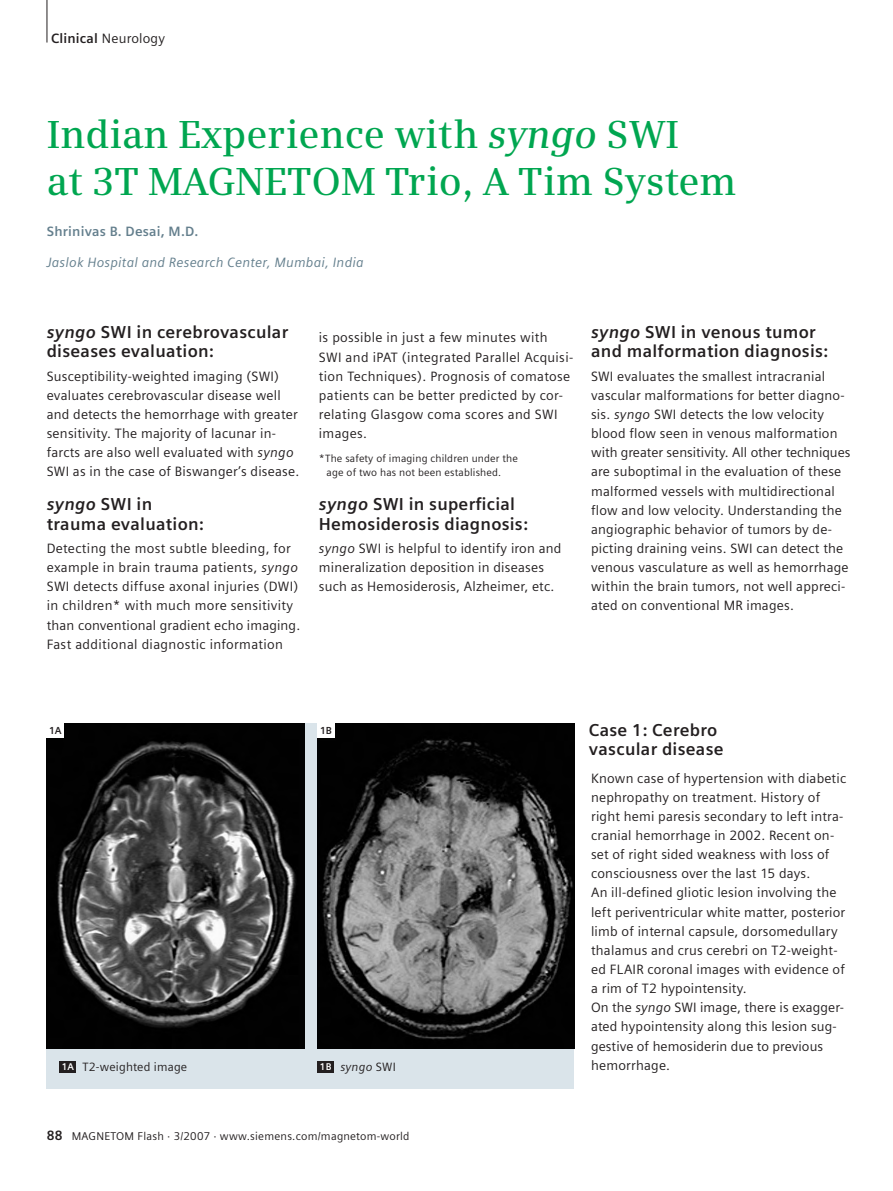
<style>
.page{position:relative;width:893px;height:1191px;background:#fff}
.page>*{position:absolute;margin:0;border:0;box-sizing:border-box;transform-origin:0 0}
.t1{font:600 39px/46.8px "Siemens Serif";color:#00a650}
.t2{font:700 17.25px/19.2px "Siemens Sans";letter-spacing:.015em;color:#231f20}
.t3{font:13.5px/19.2px "Siemens Sans";letter-spacing:.015em;color:#231f20}
.t4{font:italic 13.5px "Siemens Sans";letter-spacing:.015em;color:#647f8d}
.t5{font:700 13.5px "Siemens Sans";letter-spacing:.015em;color:#647f8d}
.t6{font:12px "Siemens Sans";letter-spacing:.015em;color:#231f20}
.t7{font:italic 12px "Siemens Sans";letter-spacing:.015em;color:#231f20}
.t8{font:11.25px "Siemens Sans";letter-spacing:.02em;color:#231f20}
.t9{font:10.5px/14.9px "Siemens Sans";letter-spacing:.015em;color:#231f20}
.t10{font:700 10.2px "Siemens Sans";color:#231f20}
.s1{font-weight:700}
.s2{font-style:italic}
.s3{font-weight:700;font-size:9.75px;color:#fff}
.s4{font-weight:700;font-style:normal;font-size:9.75px;color:#fff}
.s5{font-style:normal}
.s6{font-weight:700;font-size:13.5px}
</style>
<div class="page">
<div style="left:47px;top:723px;width:527px;height:366px;background:#dae4ea"></div>
<img style="left:318px;top:724px;width:256px;height:324px">
<img style="left:47px;top:723px;width:258px;height:325px">
<div style="left:47px;top:723px;width:17px;height:15px;background:#fff"></div>
<div style="left:317px;top:723px;width:17px;height:15px;background:#fff"></div>
<div style="left:60px;top:1061px;width:16px;height:11px;background:#231f20"></div>
<div style="left:317px;top:1061px;width:17px;height:11px;background:#231f20"></div>
<hr style="left:47px;top:0;width:1px;height:43px;background:#231f20">
<p class="t3" style="left:51px;top:29px;width:116px"><span class="s1">Clinical</span> Neurology</p>
<h1 class="t1" style="left:47px;top:113px;width:691px">Indian Experience with <span class="s2">syngo</span> SWI<br>at 3T MAGNETOM Trio, A Tim System</h1>
<p class="t5" style="left:47px;top:225px;width:153px">Shrinivas B. Desai, M.D.</p>
<p class="t4" style="left:47px;top:256px;width:318px">Jaslok Hospital and Research Center, Mumbai, India</p>
<p class="t2" style="left:47px;top:323px;width:243px"><span class="s2">syngo</span> SWI in cerebrovascular diseases evaluation:</p>
<p class="t3" style="left:47px;top:367px;width:254px">Susceptibility-weighted imaging (SWI) evaluates cerebrovascular disease well and detects the hemorrhage with greater sensitivity. The majority of lacunar in&shy;farcts are also well evaluated with <span class="s2">syngo </span>SWI as in the case of Biswanger’s disease.</p>
<p class="t2" style="left:47px;top:496px;width:159px"><span class="s2">syngo</span> SWI in trauma evaluation:</p>
<p class="t3" style="left:47px;top:539px;width:255px">Detecting the most subtle bleeding, for example in brain trauma patients, <span class="s2">syngo </span>SWI detects diffuse axonal injuries (DWI) in children* with much more sensitivity than conventional gradient echo imaging.<br>Fast additional diagnostic information</p>
<p class="t3" style="left:319px;top:329px;width:256px">is possible in just a few minutes with SWI and iPAT (integrated Parallel Acquisi&shy;tion Techniques). Prognosis of comatose patients can be better predicted by cor&shy;relating Glasgow coma scores and SWI images.</p>
<p class="t9" style="left:327px;top:451px;width:193px;text-indent:-8px">*The safety of imaging children under the age of two has not been established.</p>
<p class="t2" style="left:319px;top:496px;width:211px"><span class="s2">syngo</span> SWI in superficial<br>Hemosiderosis diagnosis:</p>
<p class="t3" style="left:319px;top:539px;width:244px"><span class="s2">syngo</span> SWI is helpful to identify iron and mineralization deposition in diseases such as Hemosiderosis, Alzheimer, etc.</p>
<p class="t2" style="left:591px;top:323px;width:239px"><span class="s2">syngo</span> SWI in venous tumor and malformation diagnosis:</p>
<p class="t3" style="left:591px;top:367px;width:261px">SWI evaluates the smallest intracranial vascular malformations for better diagno&shy;sis. <span class="s2">syngo</span> SWI detects the low velocity blood flow seen in venous malformation with greater sensitivity. All other techniques are suboptimal in the evaluation of these malformed vessels with multidirectional flow and low velocity. Understanding the angiographic behavior of tumors by de&shy;picting draining veins. SWI can detect the venous vasculature as well as hemorrhage within the brain tumors, not well appreci&shy;ated on conventional MR images.</p>
<p class="t10" style="left:49px;top:725px;width:14px">1A</p>
<p class="t10" style="left:320px;top:725px;width:13px">1B</p>
<p class="t6" style="left:62px;top:1061px;width:127px"><span class="s3">1A</span> T2-weighted image</p>
<p class="t7" style="left:320px;top:1061px;width:77px"><span class="s4">1B</span> syngo <span class="s5">SWI</span></p>
<p class="t8" style="left:47px;top:1130px;width:364px"><span class="s6">88</span> MAGNETOM Flash · 3/2007 · www.siemens.com/magnetom-world</p>
<p class="t2" style="left:589px;top:721px;width:136px">Case 1: Cerebro vascular disease</p>
<p class="t3" style="left:591px;top:769px;width:257px">Known case of hypertension with diabetic nephropathy on treatment. History of right hemi paresis secondary to left intra&shy;cranial hemorrhage in 2002. Recent on&shy;set of right sided weakness with loss of consciousness over the last 15 days.<br>An ill-defined gliotic lesion involving the left periventricular white matter, posterior limb of internal capsule, dorsomedullary thalamus and crus cerebri on T2-weight&shy;ed FLAIR coronal images with evidence of a rim of T2 hypointensity.<br>On the <span class="s2">syngo</span> SWI image, there is exagger&shy;ated hypointensity along this lesion sug&shy;gestive of hemosiderin due to previous hemorrhage.</p>
</div>
